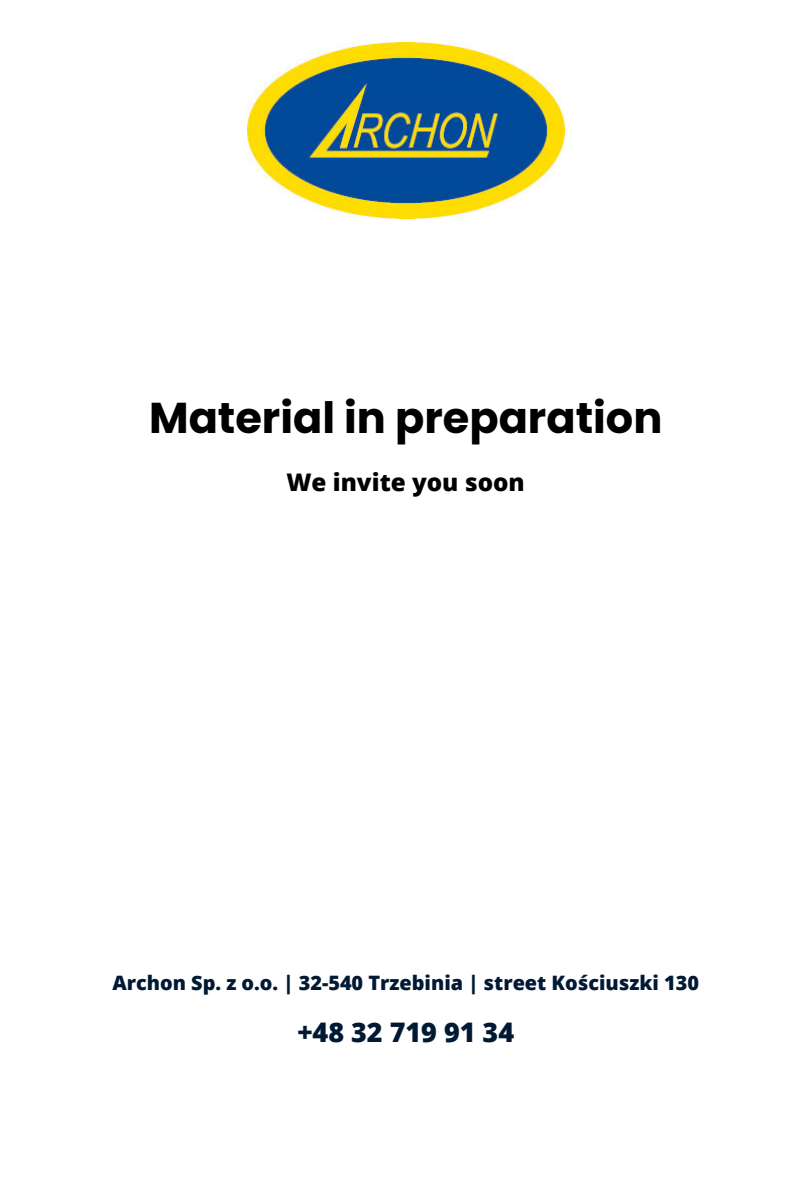
<style>
.page{position:relative;width:810px;height:1181px;background:#fff}
.page>*{position:absolute;margin:0;border:0;box-sizing:border-box;transform-origin:0 0}
.t1{font:700 43.05px "Poppins";color:#000}
.t2{font:800 27px "Open Sans";color:#011933}
.t3{font:800 24.3px "Open Sans";color:#000}
.t4{font:800 19.8px "Open Sans";color:#011933}
</style>
<div class="page">
<img style="left:247px;top:42px;width:317px;height:177px">
<h1 class="t1" style="left:149px;top:388px;width:515px">Material in preparation</h1>
<p class="t3" style="left:286px;top:465px;width:240px">We invite you soon</p>
<p class="t4" style="left:112px;top:969px;width:588px">Archon Sp. z o.o. | 32-540 Trzebinia | street Kościuszki 130</p>
<h2 class="t2" style="left:297px;top:1012px;width:218px">+48 32 719 91 34</h2>
</div>
